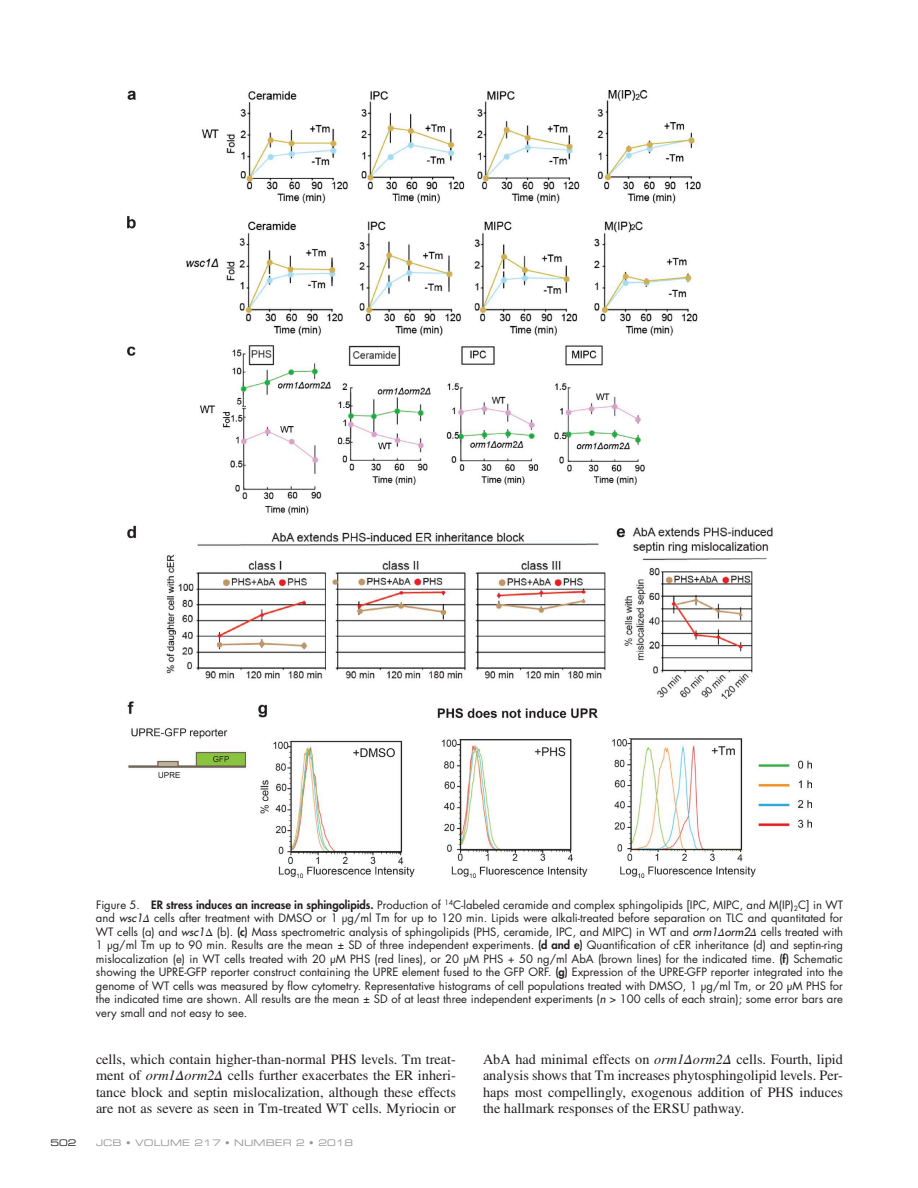
<style>
.page{position:relative;width:918px;height:1188px;background:#fff}
.page>*{position:absolute;margin:0;border:0;box-sizing:border-box;transform-origin:0 0}
.t1{font:14.25px/16.5px "Times LT Std";color:#231f20;text-align:justify}
.t2{font:11.25px/13.5px "Futura Std";color:#231f20;text-align:justify}
.t3{font:9px "Eurostile LT Std Ex 2";letter-spacing:.01em;color:#949698}
.t4{font:9px "Eurostile LT Std Ex 2";color:#231f20}
.s1{font-weight:800}
.s2{font-weight:500;font-style:italic}
.s3{font-family:"STIX General";font-style:italic}
.s4{font-family:"STIX General"}
.s5{font-style:italic}
</style>
<div class="page">
<img style="left:128px;top:90px;width:684px;height:787px">
<p class="t2" style="left:96px;top:898px;width:749px">Figure 5. <span class="s1">ER stress induces an increase in sphingolipids.</span> Production of <sup>14</sup>C-labeled ceramide and complex sphingolipids [IPC, MIPC, and M(IP)<sub>2</sub>C] in WT and <span class="s2">wsc1</span><span class="s3">Δ</span> cells after treatment with DMSO or 1 µg/ml Tm for up to 120 min. Lipids were alkali-treated before separation on TLC and quantitated for WT cells (a) and <span class="s2">wsc1</span><span class="s4">Δ</span> (b). <span class="s1">(c)</span> Mass spectrometric analysis of sphingolipids (PHS, ceramide, IPC, and MIPC) in WT and <span class="s2">orm1</span><span class="s3">Δ</span><span class="s2">orm2</span><span class="s3">Δ</span> cells treated with 1 µg/ml Tm up to 90 min. Results are the mean ± SD of three independent experiments. <span class="s1">(d and e)</span> Quantification of cER inheritance (d) and septin-ring mislocalization (e) in WT cells treated with 20 µM PHS (red lines), or 20 µM PHS + 50 ng/ml AbA (brown lines) for the indicated time. <span class="s1">(f)</span> Schematic showing the UPRE-GFP reporter construct containing the UPRE element fused to the GFP ORF. <span class="s1">(g)</span> Expression of the UPRE-GFP reporter integrated into the genome of WT cells was measured by flow cytometry. Representative histograms of cell populations treated with DMSO, 1 µg/ml Tm, or 20 µM PHS for the indicated time are shown. All results are the mean ± SD of at least three independent experiments (<span class="s2">n</span> &gt; 100 cells of each strain); some error bars are very small and not easy to see.</p>
<p class="t1" style="left:96px;top:1050px;width:362px">cells, which contain higher-than-normal PHS levels. Tm treat&shy;ment of <span class="s5">orm1</span><span class="s3">Δ</span><span class="s5">orm2</span><span class="s3">Δ</span> cells further exacerbates the ER inheri&shy;tance block and septin mislocalization, although these effects are not as severe as seen in Tm-treated WT cells. Myriocin or</p>
<p class="t1" style="left:483px;top:1050px;width:362px">AbA had minimal effects on <span class="s5">orm1</span><span class="s3">Δ</span><span class="s5">orm2</span><span class="s3">Δ</span> cells. Fourth, lipid analysis shows that Tm increases phytosphingolipid levels. Per&shy;haps most compellingly, exogenous addition of PHS induces the hallmark responses of the ERSU pathway.</p>
<p class="t4" style="left:50px;top:1136px;width:28px">502</p>
<p class="t3" style="left:96px;top:1136px;width:259px">JCB • VOLUME 217 • NUMBER 2 • 2018</p>
</div>
